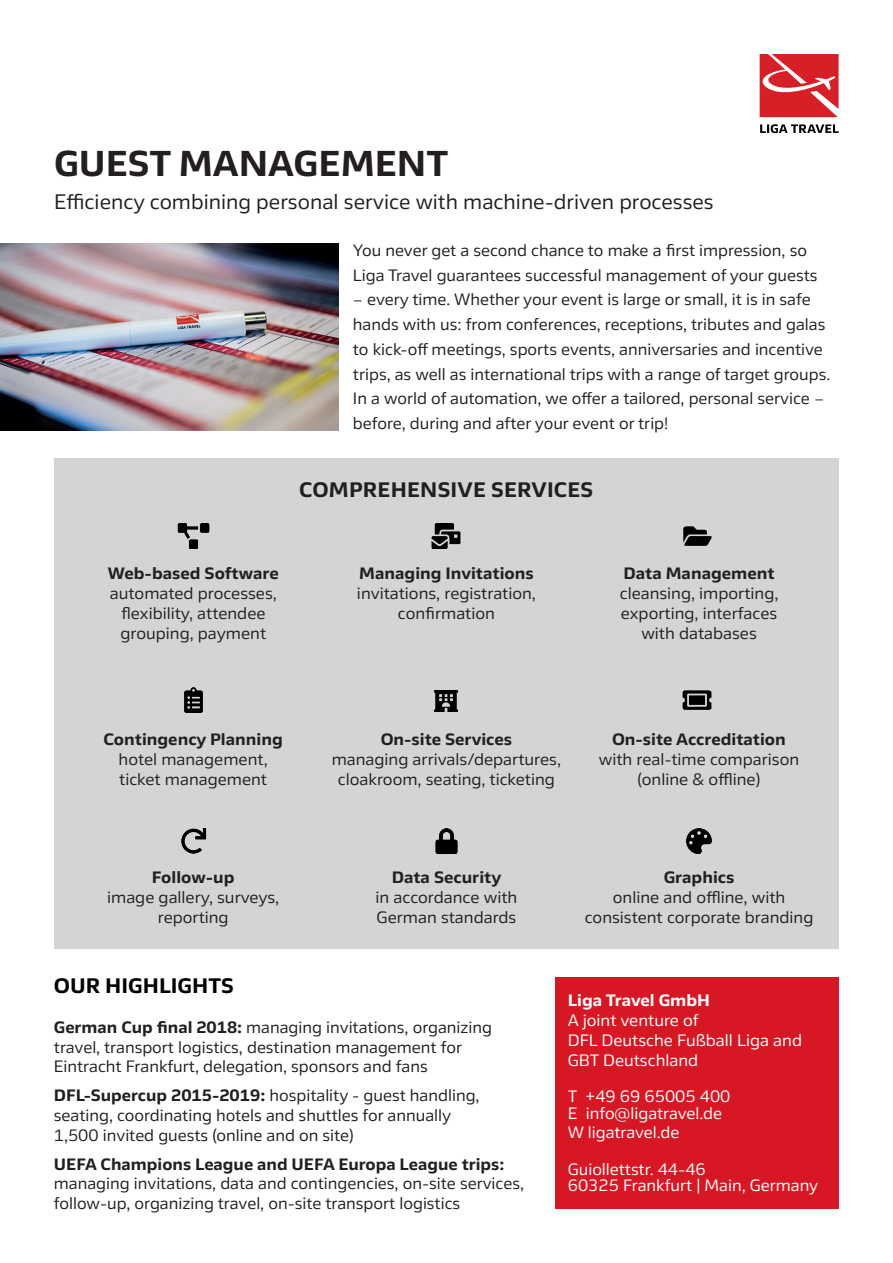
<style>
.page{position:relative;width:893px;height:1263px;background:#fff}
.page>*{position:absolute;margin:0;border:0;box-sizing:border-box;transform-origin:0 0}
.t1{font:700 36px "DFL";color:#231f20}
.t2{font:21px "DFL";color:#231f20}
.t3{font:700 21px "DFL";letter-spacing:.01em;color:#231f20}
.t4{font:700 21px "DFL";color:#000}
.t5{font:16.5px/19.8px "DFL";color:#231f20}
.t6{font:700 16.5px "DFL";color:#231f20}
.t7{font:16.5px/19.8px "DFL";color:#fff}
.t8{font:700 16.5px "DFL";color:#fff}
.s1{font-weight:700}
</style>
<div class="page">
<div style="left:555px;top:977px;width:284px;height:232px;background:#d71824"></div>
<div style="left:54px;top:458px;width:785px;height:491px;background:#d3d4d6"></div>
<img style="left:0;top:243px;width:339px;height:188px">
<img style="left:431px;top:523px;width:30px;height:25px">
<img style="left:177px;top:523px;width:33px;height:25px">
<img style="left:686px;top:828px;width:26px;height:25px">
<img style="left:181px;top:828px;width:26px;height:25px">
<img style="left:683px;top:526px;width:29px;height:20px">
<img style="left:435px;top:828px;width:23px;height:25px">
<img style="left:433px;top:691px;width:26px;height:20px">
<img style="left:682px;top:690px;width:30px;height:20px">
<img style="left:184px;top:687px;width:19px;height:25px">
<svg style="left:759px;top:54px;width:80px;height:63px;background:#dd434a"></svg>
<svg style="left:760px;top:124px;width:79px;height:9px"></svg>
<h1 class="t1" style="left:54px;top:137px;width:396px">GUEST MANAGEMENT</h1>
<p class="t2" style="left:54px;top:187px;width:661px">Efficiency combining personal service with machine-driven processes</p>
<p class="t5" style="left:353px;top:237px;width:466px;line-height:24.8px">You never get a second chance to make a first impression, so<br>Liga Travel guarantees successful management of your guests</p>
<p class="t5" style="left:353px;top:286px;width:479px;line-height:24.8px">– every time. Whether your event is large or small, it is in safe hands with us: from conferences, receptions, tributes and galas to kick-off meetings, sports events, anniversaries and incentive trips, as well as international trips with a range of target groups.<br>In a world of automation, we offer a tailored, personal service – before, during and after your event or trip!</p>
<p class="t3" style="left:299px;top:474px;width:296px">COMPREHENSIVE SERVICES</p>
<p class="t6" style="left:108px;top:561px;width:172px">Web-based Software</p>
<p class="t5" style="left:110px;top:582px;width:168px;text-align:center">automated processes, flexibility, attendee grouping, payment</p>
<p class="t6" style="left:359px;top:561px;width:176px">Managing Invitations</p>
<p class="t5" style="left:357px;top:582px;width:180px;text-align:center">invitations, registration, confirmation</p>
<p class="t6" style="left:623px;top:561px;width:153px">Data Management</p>
<p class="t5" style="left:620px;top:582px;width:160px;text-align:center">cleansing, importing, exporting, interfaces with databases</p>
<p class="t6" style="left:104px;top:727px;width:181px">Contingency Planning</p>
<p class="t5" style="left:119px;top:748px;width:151px">hotel management, ticket management</p>
<p class="t6" style="left:152px;top:866px;width:84px">Follow-up</p>
<p class="t5" style="left:107px;top:886px;width:174px;text-align:center">image gallery, surveys, reporting</p>
<p class="t6" style="left:381px;top:727px;width:133px">On-site Services</p>
<p class="t5" style="left:332px;top:748px;width:231px;text-align:center">managing arrivals/departures, cloakroom, seating, ticketing</p>
<p class="t6" style="left:612px;top:727px;width:175px">On-site Accreditation</p>
<p class="t5" style="left:599px;top:748px;width:202px;text-align:center">with real-time comparison (online &amp; offline)</p>
<p class="t6" style="left:392px;top:866px;width:111px">Data Security</p>
<p class="t5" style="left:376px;top:886px;width:143px">in accordance with<br>German standards</p>
<p class="t6" style="left:664px;top:866px;width:72px">Graphics</p>
<p class="t5" style="left:585px;top:886px;width:230px;text-align:center">online and offline, with consistent corporate branding</p>
<p class="t4" style="left:54px;top:970px;width:181px">OUR HIGHLIGHTS</p>
<p class="t5" style="left:54px;top:1016px;width:440px"><span class="s1">German Cup final 2018:</span> managing invitations, organizing travel, transport logistics, destination management for<br>Eintracht Frankfurt, delegation, sponsors and fans</p>
<p class="t5" style="left:54px;top:1084px;width:427px"><span class="s1">DFL-Supercup 2015-2019:</span> hospitality - guest handling, seating, coordinating hotels and shuttles for annually<br>1,500 invited guests (online and on site)</p>
<p class="t6" style="left:54px;top:1152px;width:452px">UEFA Champions League and UEFA Europa League trips:</p>
<p class="t5" style="left:54px;top:1173px;width:472px">managing invitations, data and contingencies, on-site services, follow-up, organizing travel, on-site transport logistics</p>
<p class="t8" style="left:568px;top:988px;width:144px">Liga Travel GmbH</p>
<p class="t7" style="left:568px;top:1009px;width:236px">A joint venture of<br>DFL Deutsche Fußball Liga and<br>GBT Deutschland</p>
<p class="t7" style="left:568px;top:1087px;width:164px;line-height:16.5px">T +49 69 65005 400<br>E info@ligatravel.de</p>
<p class="t7" style="left:568px;top:1113px;width:140px;line-height:36.3px">W ligatravel.de<br>Guiollettstr. 44-46</p>
<p class="t7" style="left:568px;top:1174px;width:252px">60325 Frankfurt | Main, Germany</p>
</div>
